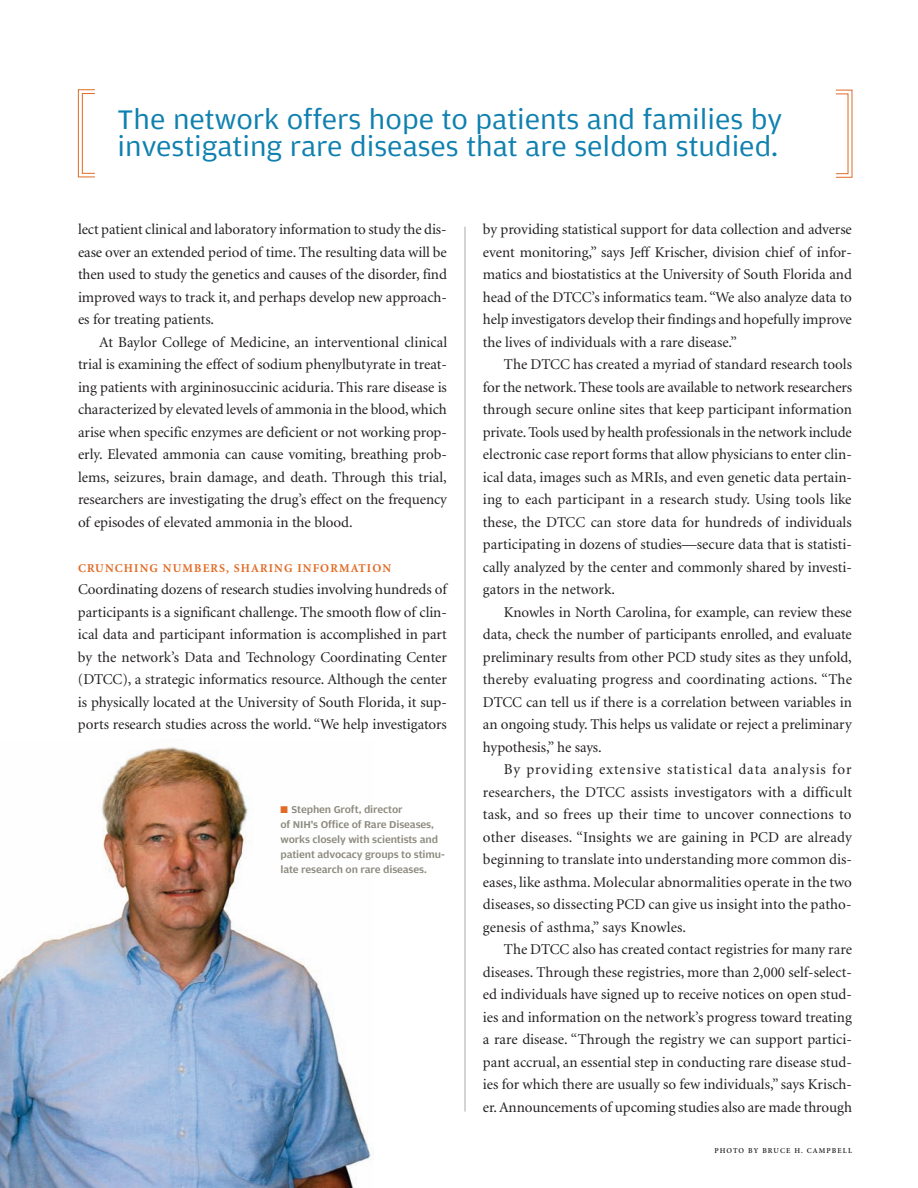
<style>
.page{position:relative;width:918px;height:1188px;background:#fff}
.page>*{position:absolute;margin:0;border:0;box-sizing:border-box;transform-origin:0 0}
.t1{font:28.5px/27px "Amplitude Wide";color:#0f80af}
.t2{font:15px/22.5px "Minion";letter-spacing:-.005em;color:#231f20;text-align:justify}
.t3{font:700 12px "Minion";letter-spacing:.095em;color:#e16b26}
.t4{font:500 10.5px/15px "Amplitude Wide";letter-spacing:-.015em;color:#8c8a7e}
.t5{font:600 7.5px "Minion";letter-spacing:.145em;color:#231f20}
.s1{color:#e16b26}
</style>
<div class="page">
<hr style="left:465px;top:227px;width:1px;height:885px;background:#a8a8a1">
<img style="left:0;top:747px;width:374px;height:441px">
<div style="left:78px;top:89px;width:17px;height:88px;border:1px solid #e16b26"></div>
<div style="left:82px;top:93px;width:13px;height:81px;border:1px solid #e16b26"></div>
<h1 class="t1" style="left:118px;top:106px;width:666px">The network offers hope to patients and families by investigating rare diseases that are seldom studied.</h1>
<p class="t2" style="left:78px;top:219px;width:371px">lect patient clinical and laboratory information to study the dis&shy;ease over an extended period of time. The resulting data will be then used to study the genetics and causes of the disorder, find improved ways to track it, and perhaps develop new approach&shy;es for treating patients.</p>
<p class="t2" style="left:78px;top:332px;width:371px;text-indent:21px">At Baylor College of Medicine, an interventional clinical trial is examining the effect of sodium phenylbutyrate in treat&shy;ing patients with argininosuccinic aciduria. This rare disease is characterized by elevated levels of ammonia in the blood, which arise when specific enzymes are deficient or not working prop&shy;erly. Elevated ammonia can cause vomiting, breathing prob&shy;lems, seizures, brain damage, and death. Through this trial, researchers are investigating the drug’s effect on the frequency of episodes of elevated ammonia in the blood.</p>
<p class="t3" style="left:78px;top:563px;width:315px">CRUNCHING NUMBERS, SHARING INFORMATION</p>
<p class="t2" style="left:78px;top:579px;width:371px">Coordinating dozens of research studies involving hundreds of participants is a significant challenge. The smooth flow of clin&shy;ical data and participant information is accomplished in part by the network’s Data and Technology Coordinating Center (DTCC), a strategic informatics resource. Although the center is physically located at the University of South Florida, it sup&shy;ports research studies across the world. “We help investigators</p>
<p class="t4" style="left:280px;top:802px;width:166px"><span class="s1">■</span> Stephen Groft, director<br>of NIH's Office of Rare Diseases, works closely with scientists and patient advocacy groups to stimu&shy;late research on rare diseases.</p>
<p class="t2" style="left:483px;top:219px;width:371px">by providing statistical support for data collection and adverse event monitoring,” says Jeff Krischer, division chief of infor&shy;matics and biostatistics at the University of South Florida and head of the DTCC’s informatics team. “We also analyze data to help investigators develop their findings and hopefully improve the lives of individuals with a rare disease.”</p>
<p class="t2" style="left:483px;top:354px;width:371px;text-indent:21px">The DTCC has created a myriad of standard research tools for the network. These tools are available to network researchers through secure online sites that keep participant information private. Tools used by health professionals in the network include electronic case report forms that allow physicians to enter clin&shy;ical data, images such as MRIs, and even genetic data pertain&shy;ing to each participant in a research study. Using tools like these, the DTCC can store data for hundreds of individuals participating in dozens of studies—secure data that is statisti&shy;cally analyzed by the center and commonly shared by investi&shy;gators in the network.</p>
<p class="t2" style="left:483px;top:602px;width:371px;text-indent:21px">Knowles in North Carolina, for example, can review these data, check the number of participants enrolled, and evaluate preliminary results from other PCD study sites as they unfold, thereby evaluating progress and coordinating actions. “The DTCC can tell us if there is a correlation between variables in an ongoing study. This helps us validate or reject a preliminary hypothesis,” he says.</p>
<p class="t2" style="left:483px;top:759px;width:371px;text-indent:21px">By providing extensive statistical data analysis for researchers, the DTCC assists investigators with a difficult task, and so frees up their time to uncover connections to other diseases. “Insights we are gaining in PCD are already beginning to translate into understanding more common dis&shy;eases, like asthma. Molecular abnormalities operate in the two diseases, so dissecting PCD can give us insight into the patho&shy;genesis of asthma,” says Knowles.</p>
<p class="t2" style="left:483px;top:939px;width:371px;text-indent:21px">The DTCC also has created contact registries for many rare diseases. Through these registries, more than 2,000 self-select&shy;ed individuals have signed up to receive notices on open stud&shy;ies and information on the network’s progress toward treating a rare disease. “Through the registry we can support partici&shy;pant accrual, an essential step in conducting rare disease stud&shy;ies for which there are usually so few individuals,” says Krisch&shy;er. Announcements of upcoming studies also are made through</p>
<p class="t5" style="left:714px;top:1147px;width:139px">PHOTO BY BRUCE H. CAMPBELL</p>
</div>
